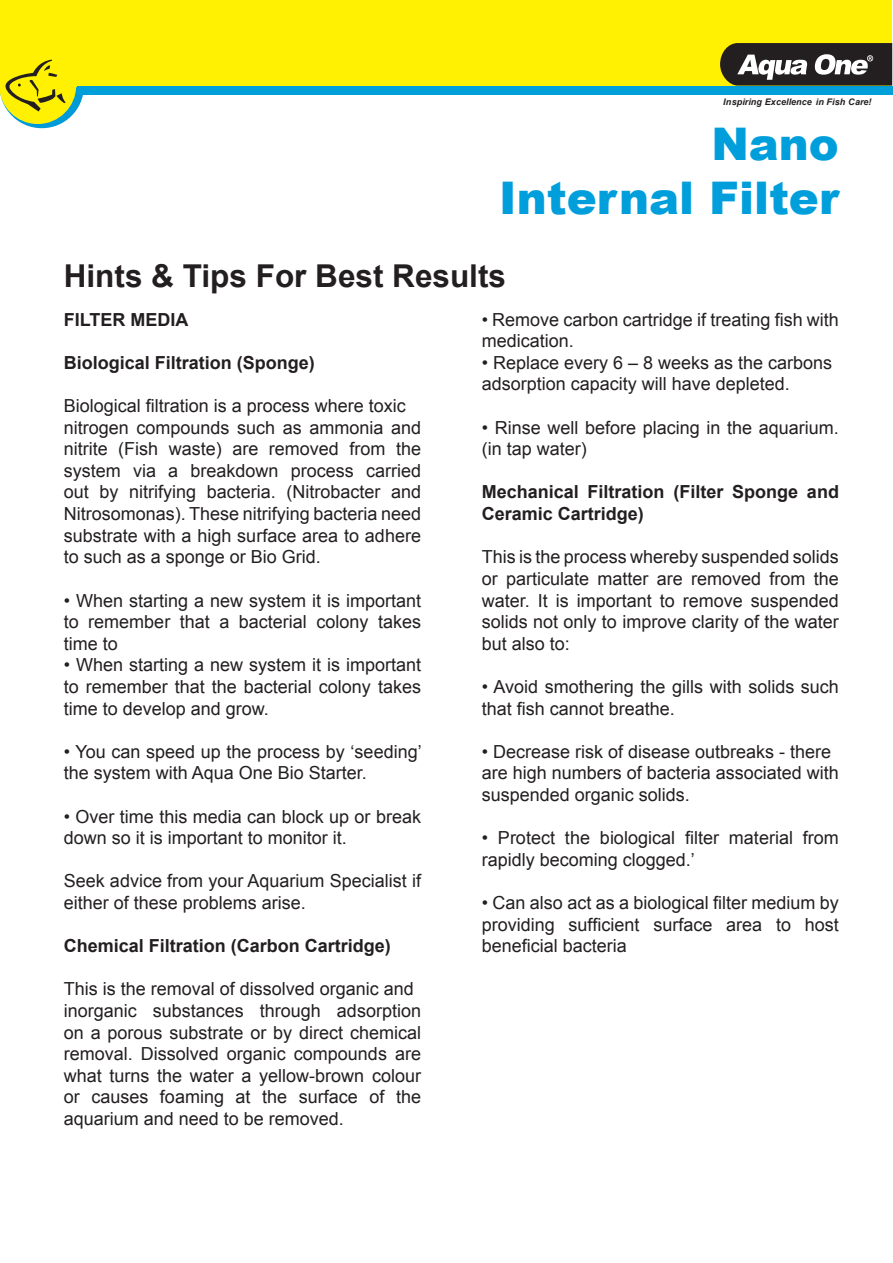
<style>
.page{position:relative;width:893px;height:1263px;background:#fff}
.page>*{position:absolute;margin:0;border:0;box-sizing:border-box;transform-origin:0 0}
.t1{font:900 45px/54px "Arial";color:#009fdb;text-align:right}
.t2{font:700 31.5px "Arial";color:#231f20}
.t3{font:18px/21.6px "Arial";color:#231f20}
.t4{font:700 18px/21.6px "Arial";color:#231f20}
.t5{font:italic 700 9px "Arial";color:#231f20}
</style>
<div class="page">
<svg style="left:0;top:44px;width:84px;height:84px"></svg>
<div style="left:0;top:0;width:892px;height:86px;background:#fff101"></div>
<div style="left:77px;top:86px;width:816px;height:9px;background:#009fda"></div>
<svg style="left:720px;top:43px;width:172px;height:43px;background:#545049"></svg>
<div style="left:0;top:47px;width:76px;height:77px;background:#fff101;border-radius:50%"></div>
<svg style="left:2px;top:60px;width:64px;height:52px"></svg>
<p class="t5" style="left:723px;top:96px;width:150px">Inspiring Excellence in Fish Care!</p>
<h1 class="t1" style="left:499px;top:116px;width:341px">Nano<br>Internal Filter</h1>
<p class="t2" style="left:64px;top:255px;width:444px">Hints &amp; Tips For Best Results</p>
<p class="t4" style="left:64px;top:309px;width:126px">FILTER MEDIA</p>
<p class="t4" style="left:64px;top:352px;width:253px">Biological Filtration (Sponge)</p>
<p class="t3" style="left:64px;top:395px;width:344px">Biological filtration is a process where toxic</p>
<p class="t3" style="left:64px;top:417px;width:359px;text-align:justify">nitrogen compounds such as ammonia and nitrite (Fish waste) are removed from the system via a breakdown process carried out by nitrifying bacteria. (Nitrobacter and Nitrosomonas). These nitrifying bacteria need substrate with a high surface area to adhere to such as a sponge or Bio Grid.</p>
<p class="t3" style="left:64px;top:589px;width:359px;text-align:justify">• When starting a new system it is important to remember that a bacterial colony takes time to</p>
<p class="t3" style="left:64px;top:654px;width:359px;text-align:justify">• When starting a new system it is important to remember that the bacterial colony takes time to develop and grow.</p>
<p class="t3" style="left:64px;top:741px;width:359px">• You can speed up the process by ‘seeding’ the system with Aqua One Bio Starter.</p>
<p class="t3" style="left:64px;top:805px;width:359px">• Over time this media can block up or break down so it is important to monitor it.</p>
<p class="t3" style="left:64px;top:870px;width:359px">Seek advice from your Aquarium Specialist if either of these problems arise.</p>
<p class="t4" style="left:64px;top:936px;width:329px">Chemical Filtration (Carbon Cartridge)</p>
<p class="t3" style="left:64px;top:978px;width:352px">This is the removal of dissolved organic and</p>
<p class="t3" style="left:64px;top:1000px;width:359px;text-align:justify">inorganic substances through adsorption on a porous substrate or by direct chemical removal. Dissolved organic compounds are what turns the water a yellow-brown colour or causes foaming at the surface of the aquarium and need to be removed.</p>
<p class="t3" style="left:482px;top:309px;width:359px">• Remove carbon cartridge if treating fish with</p>
<p class="t3" style="left:482px;top:330px;width:94px">medication.</p>
<p class="t3" style="left:482px;top:352px;width:352px">• Replace every 6 – 8 weeks as the carbons</p>
<p class="t3" style="left:482px;top:373px;width:310px">adsorption capacity will have depleted.</p>
<p class="t3" style="left:482px;top:417px;width:359px">• Rinse well before placing in the aquarium. (in tap water)</p>
<p class="t4" style="left:482px;top:482px;width:359px">Mechanical Filtration (Filter Sponge and<br>Ceramic Cartridge)</p>
<p class="t3" style="left:482px;top:546px;width:359px;text-align:justify">This is the process whereby suspended solids or particulate matter are removed from the water. It is important to remove suspended solids not only to improve clarity of the water but also to:</p>
<p class="t3" style="left:482px;top:676px;width:359px">• Avoid smothering the gills with solids such that fish cannot breathe.</p>
<p class="t3" style="left:482px;top:741px;width:351px">• Decrease risk of disease outbreaks - there</p>
<p class="t3" style="left:482px;top:762px;width:359px">are high numbers of bacteria associated with</p>
<p class="t3" style="left:482px;top:784px;width:210px">suspended organic solids.</p>
<p class="t3" style="left:482px;top:827px;width:359px">• Protect the biological filter material from rapidly becoming clogged.’</p>
<p class="t3" style="left:482px;top:892px;width:359px">• Can also act as a biological filter medium by</p>
<p class="t3" style="left:482px;top:913px;width:359px">providing sufficient surface area to host beneficial bacteria</p>
</div>
